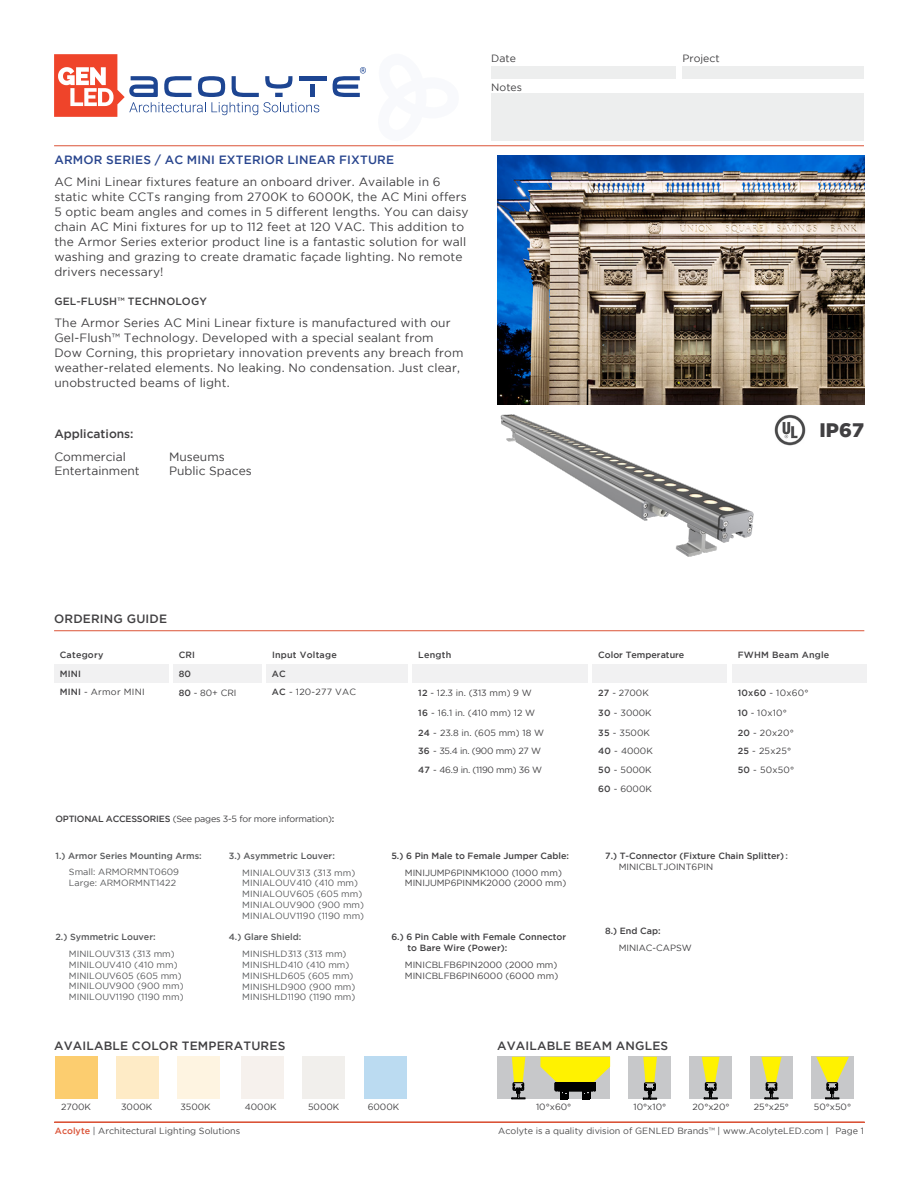
<style>
.page{position:relative;width:918px;height:1188px;background:#fff}
.page>*{position:absolute;margin:0;border:0;box-sizing:border-box;transform-origin:0 0}
.t1{font:900 19.5px "Gotham";color:#414042}
.t2{font:12px/15px "Gotham";letter-spacing:.01em;color:#414042}
.t3{font:500 12px "Gotham";letter-spacing:.015em;color:#414042}
.t4{font:500 12px "Gotham";letter-spacing:.015em;color:#28458e}
.t5{font:500 10.5px "Gotham";letter-spacing:.01em;color:#414042}
.t6{font:10.5px "Gotham";color:#414042}
.t7{font:9px/10.8px "Gotham";color:#414042}
.t8{font:9px/10.8px "Gotham";color:#58595b}
.t9{font:500 9px/10.8px "Gotham";color:#414042}
.t10{font:9px "Gotham";color:#4a4a4b}
.t11{font:500 9px "Gotham";color:#58595b}
.t12{font:9px "Gotham";letter-spacing:-.025em;color:#414042}
.t13{font:9px "Gotham";letter-spacing:-.03em;color:#414042}
.t14{font:500 9px "Gotham";letter-spacing:.025em;color:#414042}
.t15{font:9px "Gotham";letter-spacing:.025em;color:#414042}
.s1{font-weight:500}
.s2{color:#58595b}
.s3{font-weight:400}
.s4{font-weight:500;color:#db5337}
</style>
<div class="page">
<div style="left:491px;top:66px;width:185px;height:12px;background:#edeeee"></div>
<div style="left:682px;top:66px;width:182px;height:12px;background:#edeeee"></div>
<div style="left:491px;top:93px;width:373px;height:47px;background:#edeeee"></div>
<hr style="left:54px;top:146px;width:810px;height:1px;background:#db5336">
<svg style="left:54px;top:54px;width:265px;height:63px"></svg>
<div style="left:310px;top:85px;width:5px;height:12px;background:#1d4592"></div>
<hr style="left:299px;top:76px;width:27px;height:4px;background:#1d4592">
<svg style="left:333px;top:67px;width:33px;height:30px"></svg>
<hr style="left:54px;top:1122px;width:811px;height:1px;background:#db5337">
<hr style="left:54px;top:630px;width:810px;height:1px;background:#db5336">
<div style="left:54px;top:664px;width:114px;height:19px;background:#f1f1f2"></div>
<div style="left:173px;top:664px;width:89px;height:19px;background:#f1f1f2"></div>
<div style="left:266px;top:664px;width:142px;height:19px;background:#f1f1f2"></div>
<div style="left:412px;top:664px;width:176px;height:19px;background:#f1f1f2"></div>
<div style="left:592px;top:664px;width:135px;height:19px;background:#f1f1f2"></div>
<div style="left:732px;top:664px;width:135px;height:19px;background:#f1f1f2"></div>
<div style="left:178px;top:1056px;width:42px;height:43px;background:#fef4e1"></div>
<div style="left:116px;top:1056px;width:43px;height:43px;background:#feebc6"></div>
<div style="left:55px;top:1056px;width:42px;height:43px;background:#fccd6f"></div>
<div style="left:364px;top:1056px;width:42px;height:43px;background:#bbdbf1"></div>
<div style="left:302px;top:1056px;width:43px;height:43px;background:#f1efec"></div>
<div style="left:241px;top:1056px;width:42px;height:43px;background:#f6f1ed"></div>
<img style="left:497px;top:156px;width:367px;height:249px">
<img style="left:774px;top:414px;width:32px;height:32px">
<img style="left:500px;top:414px;width:254px;height:143px">
<div style="left:811px;top:1057px;width:42px;height:42px;background:#c7c8ca"></div>
<svg style="left:816px;top:1057px;width:33px;height:42px"></svg>
<div style="left:750px;top:1057px;width:43px;height:42px;background:#c7c8ca"></div>
<svg style="left:761px;top:1057px;width:21px;height:42px"></svg>
<div style="left:690px;top:1057px;width:42px;height:42px;background:#c7c8ca"></div>
<svg style="left:702px;top:1057px;width:18px;height:42px"></svg>
<div style="left:629px;top:1057px;width:42px;height:42px;background:#c7c8ca"></div>
<svg style="left:643px;top:1057px;width:14px;height:42px"></svg>
<div style="left:497px;top:1057px;width:42px;height:42px;background:#c7c8ca"></div>
<svg style="left:512px;top:1057px;width:13px;height:42px"></svg>
<svg style="left:540px;top:1057px;width:70px;height:42px;background:#bfb93f"></svg>
<p class="t6" style="left:491px;top:53px;width:26px">Date</p>
<p class="t6" style="left:491px;top:82px;width:32px">Notes</p>
<p class="t4" style="left:54px;top:153px;width:341px">ARMOR SERIES / AC MINI EXTERIOR LINEAR FIXTURE</p>
<p class="t2" style="left:54px;top:174px;width:416px">AC Mini Linear fixtures feature an onboard driver. Available in 6 static white CCTs ranging from 2700K to 6000K, the AC Mini offers 5 optic beam angles and comes in 5 different lengths. You can daisy chain AC Mini fixtures for up to 112 feet at 120 VAC. This addition to the Armor Series exterior product line is a fantastic solution for wall washing and grazing to create dramatic façade lighting. No remote drivers necessary!</p>
<p class="t5" style="left:54px;top:296px;width:154px">GEL-FLUSH™ TECHNOLOGY</p>
<p class="t2" style="left:54px;top:315px;width:411px">The Armor Series AC Mini Linear fixture is manufactured with our Gel-Flush™ Technology. Developed with a special sealant from Dow Corning, this proprietary innovation prevents any breach from weather-related elements. No leaking. No condensation. Just clear, unobstructed beams of light.</p>
<p class="t3" style="left:54px;top:427px;width:81px">Applications:</p>
<p class="t2" style="left:54px;top:449px;width:73px">Commercial</p>
<p class="t2" style="left:169px;top:449px;width:57px">Museums</p>
<p class="t2" style="left:54px;top:463px;width:87px">Entertainment</p>
<p class="t2" style="left:169px;top:463px;width:84px">Public Spaces</p>
<p class="t3" style="left:54px;top:612px;width:115px">ORDERING GUIDE</p>
<p class="t6" style="left:682px;top:53px;width:39px">Project</p>
<h1 class="t1" style="left:820px;top:419px;width:46px">IP67</h1>
<p class="t14" style="left:60px;top:650px;width:45px">Category</p>
<p class="t9" style="left:179px;top:649px;width:18px">CRI</p>
<p class="t14" style="left:272px;top:650px;width:66px">Input Voltage</p>
<p class="t9" style="left:418px;top:649px;width:35px">Length</p>
<p class="t9" style="left:598px;top:649px;width:88px">Color Temperature</p>
<p class="t14" style="left:738px;top:650px;width:93px">FWHM Beam Angle</p>
<p class="t9" style="left:60px;top:668px;width:23px">MINI</p>
<p class="t9" style="left:179px;top:668px;width:14px">80</p>
<p class="t9" style="left:272px;top:668px;width:15px">AC</p>
<p class="t15" style="left:60px;top:687px;width:86px"><span class="s1">MINI</span> - Armor MINI</p>
<p class="t7" style="left:179px;top:688px;width:59px"><span class="s1">80</span> - 80+ CRI</p>
<p class="t15" style="left:272px;top:687px;width:86px"><span class="s1">AC</span> - 120-277 VAC</p>
<p class="t7" style="left:418px;top:688px;width:115px"><span class="s1">12</span> - 12.3 in. (313 mm) 9 W</p>
<p class="t7" style="left:598px;top:688px;width:52px"><span class="s1">27</span> - 2700K</p>
<p class="t7" style="left:738px;top:688px;width:72px"><span class="s1">10x60</span> - 10x60°</p>
<p class="t7" style="left:418px;top:708px;width:118px"><span class="s1">16</span> - 16.1 in. (410 mm) 12 W</p>
<p class="t7" style="left:598px;top:708px;width:55px"><span class="s1">30</span> - 3000K</p>
<p class="t7" style="left:738px;top:708px;width:51px"><span class="s1">10</span> - 10x10°</p>
<p class="t7" style="left:418px;top:727px;width:127px"><span class="s1">24</span> - 23.8 in. (605 mm) 18 W</p>
<p class="t7" style="left:598px;top:727px;width:53px"><span class="s1">35</span> - 3500K</p>
<p class="t7" style="left:738px;top:727px;width:58px"><span class="s1">20</span> - 20x20°</p>
<p class="t13" style="left:418px;top:746px;width:124px"><span class="s1">36</span> - 35.4 in. (900 mm) 27 W</p>
<p class="t7" style="left:598px;top:746px;width:56px"><span class="s1">40</span> - 4000K</p>
<p class="t7" style="left:738px;top:746px;width:55px"><span class="s1">25</span> - 25x25°</p>
<p class="t13" style="left:418px;top:765px;width:125px"><span class="s1">47</span> - 46.9 in. (1190 mm) 36 W</p>
<p class="t7" style="left:598px;top:764px;width:55px"><span class="s1">50</span> - 5000K</p>
<p class="t7" style="left:738px;top:764px;width:58px"><span class="s1">50</span> - 50x50°</p>
<p class="t7" style="left:598px;top:783px;width:55px"><span class="s1">60</span> - 6000K</p>
<p class="t12" style="left:55px;top:814px;width:280px"><span class="s1">OPTIONAL ACCESSORIES</span> (See pages 3-5 for more information)<span class="s1">:</span></p>
<p class="t11" style="left:55px;top:850px;width:148px">1.) Armor Series Mounting Arms:</p>
<p class="t8" style="left:69px;top:867px;width:112px">Small: ARMORMNT0609<br>Large: ARMORMNT1422</p>
<p class="t11" style="left:229px;top:850px;width:108px">3.) Asymmetric Louver:</p>
<p class="t8" style="left:242px;top:867px;width:123px">MINIALOUV313 (313 mm)<br>MINIALOUV410 (410 mm)<br>MINIALOUV605 (605 mm)<br>MINIALOUV900 (900 mm)<br>MINIALOUV1190 (1190 mm)</p>
<p class="t11" style="left:229px;top:932px;width:74px">4.) Glare Shield:</p>
<p class="t8" style="left:242px;top:948px;width:115px">MINISHLD313 (313 mm)<br>MINISHLD410 (410 mm)<br>MINISHLD605 (605 mm)<br>MINISHLD900 (900 mm)<br>MINISHLD1190 (1190 mm)</p>
<p class="t11" style="left:55px;top:932px;width:102px">2.) Symmetric Louver:</p>
<p class="t8" style="left:69px;top:948px;width:116px">MINILOUV313 (313 mm)<br>MINILOUV410 (410 mm)<br>MINILOUV605 (605 mm)<br>MINILOUV900 (900 mm)<br>MINILOUV1190 (1190 mm)</p>
<p class="t9" style="left:391px;top:850px;width:179px">5.) 6 Pin Male to Female Jumper Cable:</p>
<p class="t7" style="left:405px;top:867px;width:163px">MINIJUMP6PINMK1000 (1000 mm)<br>MINIJUMP6PINMK2000 (2000 mm)</p>
<p class="t9" style="left:408px;top:932px;width:160px;text-indent:-16px">6.) 6 Pin Cable with Female Connector to Bare Wire (Power):</p>
<p class="t7" style="left:405px;top:959px;width:155px">MINICBLFB6PIN2000 (2000 mm)<br>MINICBLFB6PIN6000 (6000 mm)</p>
<p class="t9" style="left:619px;top:850px;width:171px;text-indent:-14px">7.) T-Connector (Fixture Chain Splitter) <span class="s2">:<br></span><span class="s3">MINICBLTJOINT6PIN</span></p>
<p class="t9" style="left:605px;top:926px;width:57px">8.) End Cap:</p>
<p class="t7" style="left:619px;top:942px;width:75px">MINIAC-CAPSW</p>
<p class="t3" style="left:54px;top:1039px;width:233px">AVAILABLE COLOR TEMPERATURES</p>
<p class="t3" style="left:497px;top:1039px;width:173px">AVAILABLE BEAM ANGLES</p>
<p class="t7" style="left:61px;top:1102px;width:32px">2700K</p>
<p class="t7" style="left:121px;top:1102px;width:33px">3000K</p>
<p class="t7" style="left:180px;top:1102px;width:32px">3500K</p>
<p class="t7" style="left:245px;top:1101px;width:33px">4000K</p>
<p class="t7" style="left:308px;top:1101px;width:33px">5000K</p>
<p class="t7" style="left:368px;top:1101px;width:33px">6000K</p>
<p class="t7" style="left:536px;top:1101px;width:37px">10°x60°</p>
<p class="t7" style="left:634px;top:1101px;width:34px">10°x10°</p>
<p class="t7" style="left:693px;top:1101px;width:39px">20°x20°</p>
<p class="t7" style="left:754px;top:1101px;width:37px">25°x25°</p>
<p class="t7" style="left:814px;top:1101px;width:39px">50°x50°</p>
<p class="t10" style="left:55px;top:1126px;width:187px"><span class="s4">Acolyte</span> | Architectural Lighting Solutions</p>
<p class="t10" style="left:498px;top:1126px;width:367px">Acolyte is a quality division of GENLED Brands<span class="s2">™</span> | www.AcolyteLED.com | Page 1</p>
</div>
